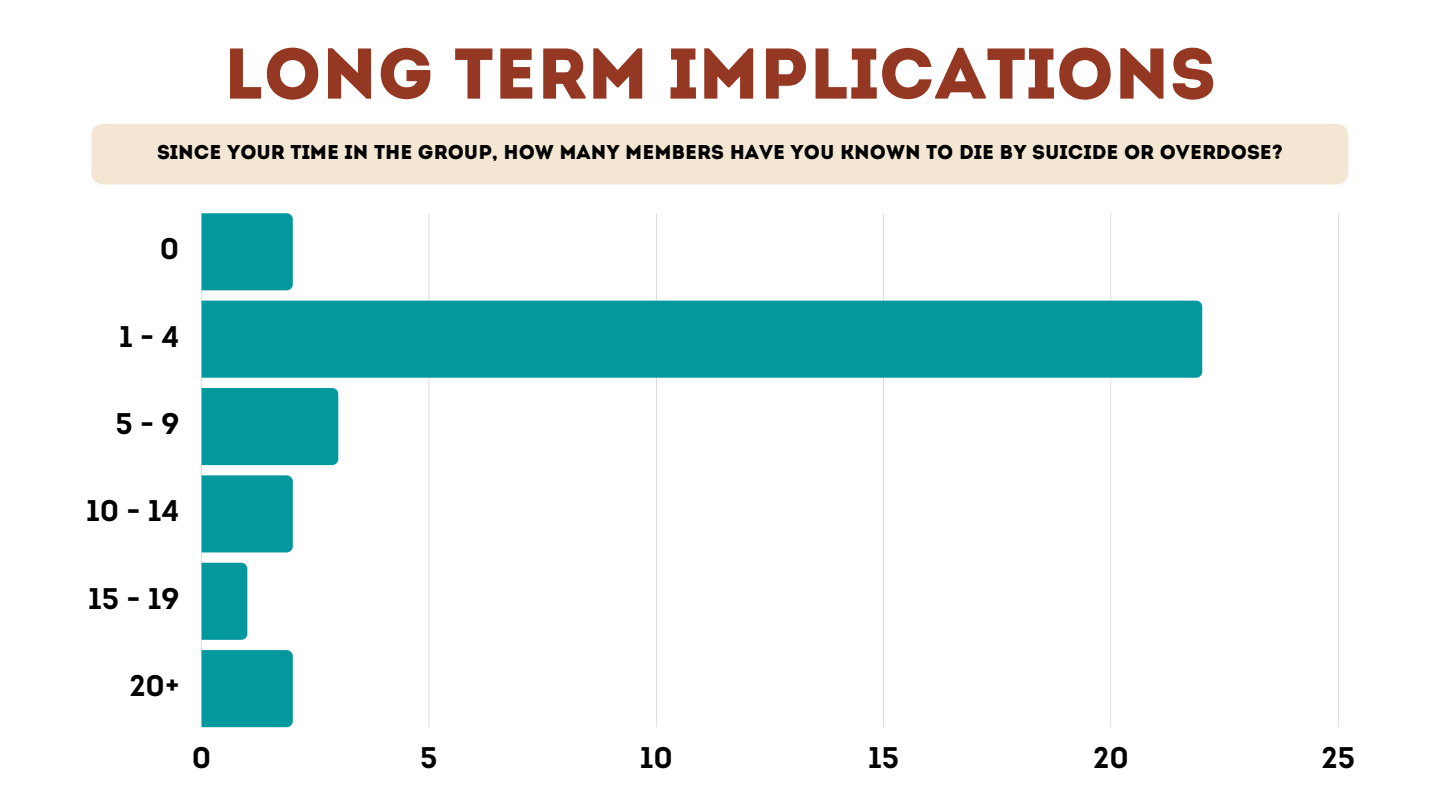
<style>
.page{position:relative;width:1440px;height:810px;background:#fff}
.page>*{position:absolute;margin:0;border:0;box-sizing:border-box;transform-origin:0 0}
.t1{font:71.6px "Intro";color:#953823}
.t2{font:700 29.8px "Intro";color:#000}
.t3{font:20px "Intro";color:#000}
</style>
<div class="page">
<hr style="left:201px;top:213px;width:1px;height:514px;background:#000">
<hr style="left:429px;top:213px;width:1px;height:514px;background:#000">
<hr style="left:656px;top:213px;width:1px;height:514px;background:#000">
<hr style="left:883px;top:213px;width:1px;height:514px;background:#000">
<hr style="left:1111px;top:213px;width:1px;height:514px;background:#000">
<hr style="left:1338px;top:213px;width:1px;height:514px;background:#000">
<div style="left:202px;top:213px;width:91px;height:77px;background:#03979e"></div>
<div style="left:202px;top:301px;width:1000px;height:77px;background:#03979e"></div>
<div style="left:202px;top:388px;width:136px;height:77px;background:#03979e"></div>
<div style="left:202px;top:475px;width:91px;height:77px;background:#03979e"></div>
<div style="left:202px;top:563px;width:45px;height:77px;background:#03979e"></div>
<div style="left:202px;top:650px;width:91px;height:77px;background:#03979e"></div>
<div style="left:91px;top:124px;width:1257px;height:61px;background:#f3e7d4;border-radius:11px"></div>
<h1 class="t1" style="left:224px;top:45px;width:994px">LONG TERM IMPLICATIONS</h1>
<p class="t3" style="left:157px;top:144px;width:1127px">SINCE YOUR TIME IN THE GROUP, HOW MANY MEMBERS HAVE YOU KNOWN TO DIE BY SUICIDE OR OVERDOSE?</p>
<h2 class="t2" style="left:160px;top:237px;width:21px">0</h2>
<h2 class="t2" style="left:119px;top:324px;width:62px">1-4</h2>
<h2 class="t2" style="left:115px;top:412px;width:66px">5-9</h2>
<h2 class="t2" style="left:86px;top:499px;width:95px">10 - 14</h2>
<h2 class="t2" style="left:88px;top:587px;width:93px">15 - 19</h2>
<h2 class="t2" style="left:129px;top:674px;width:52px">20+</h2>
<h2 class="t2" style="left:192px;top:745px;width:21px">0</h2>
<h2 class="t2" style="left:420px;top:745px;width:19px">5</h2>
<h2 class="t2" style="left:640px;top:745px;width:35px">10</h2>
<h2 class="t2" style="left:868px;top:745px;width:32px">15</h2>
<h2 class="t2" style="left:1093px;top:745px;width:37px">20</h2>
<h2 class="t2" style="left:1322px;top:745px;width:35px">25</h2>
</div>
